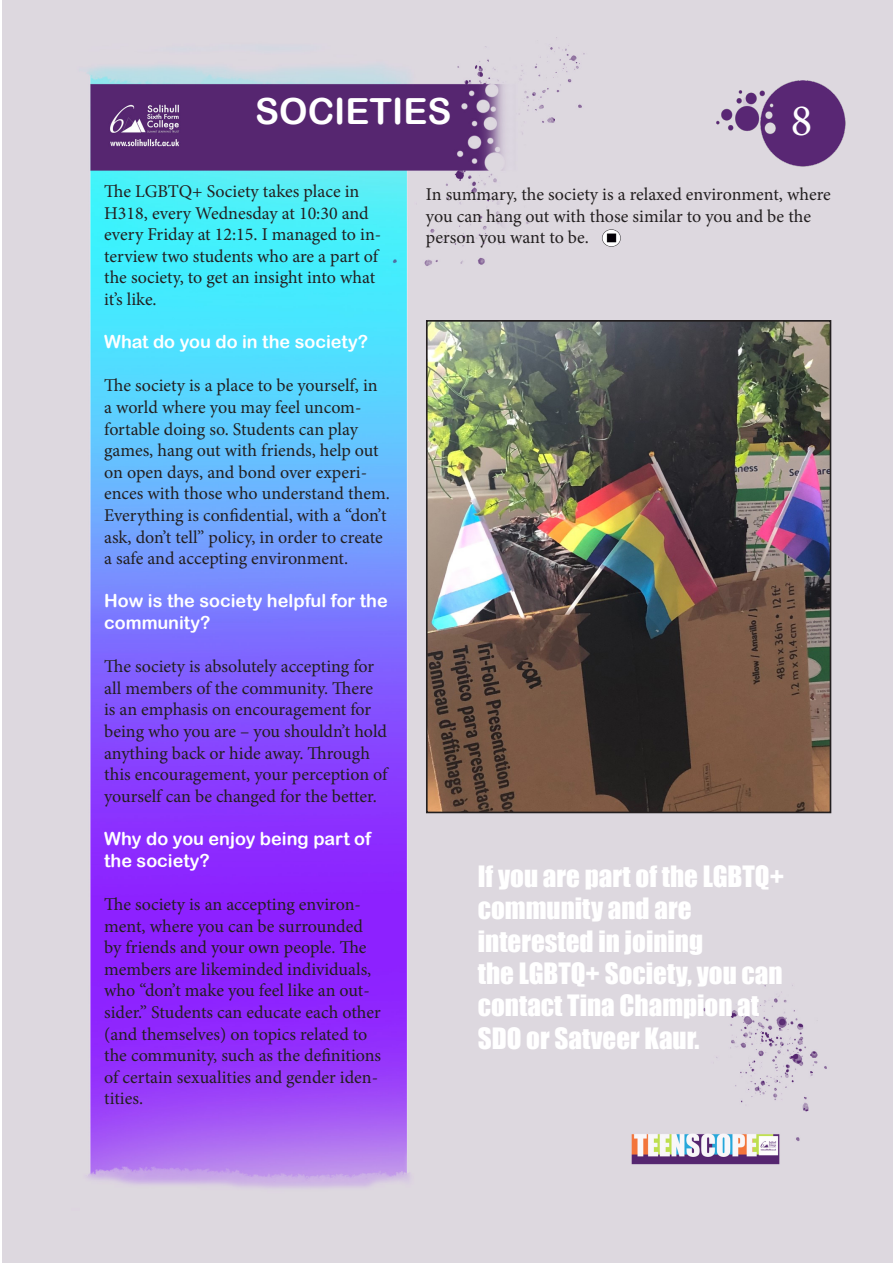
<style>
.page{position:relative;width:893px;height:1263px;background:#fff}
.page>*{position:absolute;margin:0;border:0;box-sizing:border-box;transform-origin:0 0}
.t1{font:45px "Minion Pro";color:#fff}
.t2{font:36px "Arial Rounded MT Bold";color:#fff}
.t3{font:27px/32.4px "Impact";color:#fff}
.t4{font:18px/21.6px "Minion Pro";color:#231f20}
.t5{font:18px/21.6px "Arial Rounded MT Bold";color:#fff}
</style>
<div class="page">
<img style="left:2px;top:0;width:891px;height:1263px">
<img style="left:594px;top:216px;width:35px;height:40px">
<img style="left:429px;top:323px;width:399px;height:487px">
<div style="left:426px;top:320px;width:405px;height:493px;border:2px solid #231f20"></div>
<img style="left:705px;top:11px;width:183px;height:271px">
<p class="t2" style="left:255px;top:90px;width:198px">SOCIETIES</p>
<p class="t1" style="left:791px;top:90px;width:23px">8</p>
<p class="t4" style="left:104px;top:181px;width:279px">The LGBTQ+ Society takes place in<br>H318, every Wednesday at 10:30 and every Friday at 12:15. I managed to in&shy;terview two students who are a part of the society, to get an insight into what it’s like.</p>
<p class="t5" style="left:104px;top:331px;width:265px">What do you do in the society?</p>
<p class="t4" style="left:104px;top:375px;width:287px">The society is a place to be yourself, in a world where you may feel uncom&shy;fortable doing so. Students can play games, hang out with friends, help out on open days, and bond over experi&shy;ences with those who understand them.<br>Everything is confidential, with a “don’t ask, don’t tell” policy, in order to create a safe and accepting environment.</p>
<p class="t5" style="left:104px;top:590px;width:285px">How is the society helpful for the</p>
<p class="t5" style="left:104px;top:612px;width:108px">community?</p>
<p class="t4" style="left:104px;top:656px;width:285px">The society is absolutely accepting for all members of the community. There is an emphasis on encouragement for being who you are – you shouldn’t hold anything back or hide away. Through this encouragement, your perception of yourself can be changed for the better.</p>
<p class="t5" style="left:104px;top:828px;width:268px">Why do you enjoy being part of the society?</p>
<p class="t4" style="left:104px;top:893px;width:278px">The society is an accepting environ&shy;ment, where you can be surrounded by friends and your own people. The members are likeminded individuals, who “don’t make you feel like an out&shy;sider.” Students can educate each other (and themselves) on topics related to the community, such as the definitions of certain sexualities and gender iden&shy;tities.</p>
<p class="t4" style="left:426px;top:184px;width:406px">In summary, the society is a relaxed environment, where you can hang out with those similar to you and be the person you want to be.</p>
<p class="t3" style="left:478px;top:859px;width:308px">If you are part of the LGBTQ+ community and are</p>
<p class="t3" style="left:478px;top:924px;width:227px">interested in joining</p>
<p class="t3" style="left:478px;top:956px;width:306px">the LGBTQ+ Society, you can contact Tina Champion at<br>SDO or Satveer Kaur.</p>
</div>
